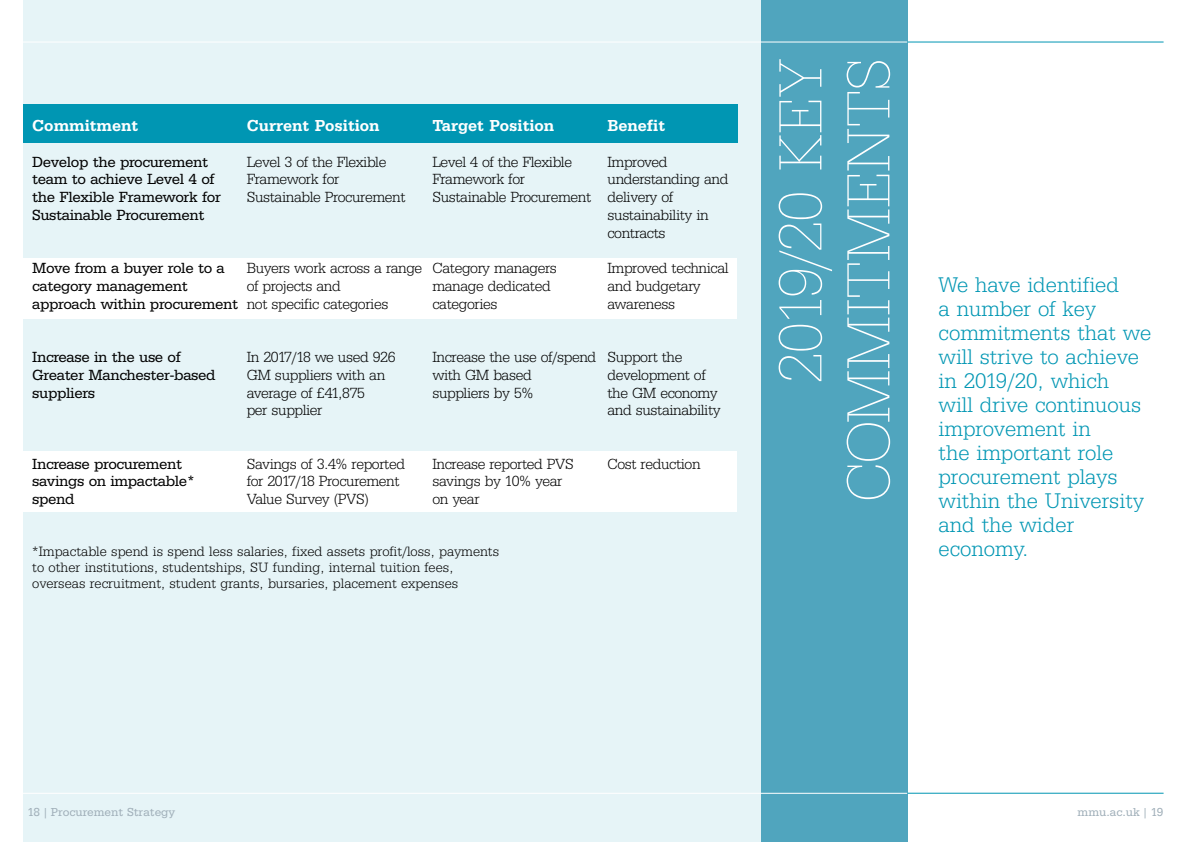
<style>
.page{position:relative;width:1191px;height:842px;background:#fff}
.page>*{position:absolute;margin:0;border:0;box-sizing:border-box;transform-origin:0 0}
.t1{font:200 63px/68px "Serifa BEFOP";letter-spacing:-.005em;color:#fff;text-align:right}
.t2{font:300 22px/24px "Serifa BEFOP";color:#0096b3}
.t3{font:500 16.5px "Serifa BEFOP";color:#fff}
.t4{font:300 15.2px/17.8px "Serifa BEFOP";letter-spacing:-.025em;color:#000}
.t5{font:15.2px "Serifa BEFOP";letter-spacing:-.025em;color:#000}
.t6{font:300 14px/16px "Serifa BEFOP";color:#000}
.t7{font:12px "Serifa BEFOP";color:#a0afb9}
.s1{font-weight:300}
</style>
<div class="page">
<div style="left:23px;top:0;width:884px;height:842px;background:#e6f4f7"></div>
<div style="left:23px;top:258px;width:713px;height:61px;background:#fff"></div>
<div style="left:23px;top:451px;width:713px;height:61px;background:#fff"></div>
<div style="left:23px;top:105px;width:714px;height:38px;background:#0096b3"></div>
<div style="left:761px;top:0;width:146px;height:842px;background:#50a5be"></div>
<hr style="left:23px;top:42px;width:884px;height:1px;background:#fff">
<hr style="left:23px;top:793px;width:884px;height:1px;background:#fff">
<hr style="left:907px;top:42px;width:256px;height:1px;background:#0096b3">
<hr style="left:907px;top:793px;width:256px;height:1px;background:#0096b3">
<p class="t3" style="left:32px;top:116px;width:107px">Commitment</p>
<p class="t3" style="left:247px;top:116px;width:134px">Current Position</p>
<p class="t3" style="left:432px;top:116px;width:123px">Target Position</p>
<p class="t3" style="left:607px;top:116px;width:59px">Benefit</p>
<p class="t5" style="left:32px;top:153px;width:177px">Develop the procurement</p>
<p class="t4" style="left:247px;top:153px;width:141px">Level 3 of the Flexible</p>
<p class="t4" style="left:432px;top:153px;width:141px">Level 4 of the Flexible</p>
<p class="t4" style="left:607px;top:153px;width:62px">Improved</p>
<p class="t5" style="left:32px;top:171px;width:184px">team to achieve Level 4 of</p>
<p class="t4" style="left:247px;top:170px;width:94px">Framework for</p>
<p class="t4" style="left:432px;top:170px;width:94px">Framework for</p>
<p class="t4" style="left:607px;top:170px;width:122px">understanding and</p>
<p class="t5" style="left:32px;top:189px;width:190px">the Flexible Framework for</p>
<p class="t4" style="left:247px;top:188px;width:160px">Sustainable Procurement</p>
<p class="t4" style="left:432px;top:188px;width:242px">Sustainable Procurement delivery of</p>
<p class="t5" style="left:32px;top:206px;width:174px">Sustainable Procurement</p>
<p class="t4" style="left:607px;top:206px;width:103px">sustainability in contracts</p>
<p class="t5" style="left:32px;top:260px;width:194px">Move from a buyer role to a</p>
<p class="t4" style="left:247px;top:259px;width:312px">Buyers work across a range Category managers</p>
<p class="t4" style="left:607px;top:259px;width:123px">Improved technical</p>
<p class="t5" style="left:32px;top:277px;width:157px">category management</p>
<p class="t4" style="left:247px;top:277px;width:95px">of projects and</p>
<p class="t4" style="left:432px;top:277px;width:120px">manage dedicated</p>
<p class="t4" style="left:607px;top:277px;width:95px">and budgetary</p>
<p class="t5" style="left:32px;top:295px;width:358px">approach within procurement <span class="s1">not specific categories</span></p>
<p class="t4" style="left:432px;top:295px;width:67px">categories</p>
<p class="t4" style="left:607px;top:295px;width:69px">awareness</p>
<p class="t5" style="left:32px;top:348px;width:150px">Increase in the use of</p>
<p class="t4" style="left:247px;top:348px;width:150px">In 2017/18 we used 926</p>
<p class="t4" style="left:432px;top:348px;width:252px">Increase the use of/spend Support the</p>
<p class="t5" style="left:32px;top:366px;width:185px">Greater Manchester-based</p>
<p class="t4" style="left:247px;top:366px;width:140px">GM suppliers with an</p>
<p class="t4" style="left:432px;top:366px;width:101px">with GM based</p>
<p class="t4" style="left:607px;top:366px;width:100px">development of</p>
<p class="t5" style="left:32px;top:384px;width:64px">suppliers</p>
<p class="t4" style="left:247px;top:384px;width:120px">average of £41,875</p>
<p class="t4" style="left:432px;top:384px;width:103px">suppliers by 5%</p>
<p class="t4" style="left:607px;top:384px;width:112px">the GM economy</p>
<p class="t4" style="left:247px;top:401px;width:77px">per supplier</p>
<p class="t4" style="left:607px;top:401px;width:115px">and sustainability</p>
<p class="t5" style="left:32px;top:455px;width:151px">Increase procurement</p>
<p class="t4" style="left:247px;top:455px;width:160px">Savings of 3.4% reported</p>
<p class="t4" style="left:432px;top:455px;width:143px">Increase reported PVS</p>
<p class="t4" style="left:607px;top:455px;width:95px">Cost reduction</p>
<p class="t5" style="left:32px;top:473px;width:164px">savings on impactable*</p>
<p class="t4" style="left:247px;top:472px;width:154px">for 2017/18 Procurement</p>
<p class="t4" style="left:432px;top:472px;width:132px">savings by 10% year</p>
<p class="t5" style="left:32px;top:490px;width:44px">spend</p>
<p class="t4" style="left:247px;top:490px;width:124px">Value Survey (PVS)</p>
<p class="t4" style="left:432px;top:490px;width:49px">on year</p>
<p class="t6" style="left:32px;top:543px;width:468px">*Impactable spend is spend less salaries, fixed assets profit/loss, payments to other institutions, studentships, SU funding, internal tuition fees, overseas recruitment, student grants, bursaries, placement expenses</p>
<h1 class="t1" style="left:766px;top:502px;width:445px;rotate:-90deg">2019/20 KEY<br>COMMITMENTS</h1>
<h2 class="t2" style="left:938px;top:272px;width:214px">We have identified<br>a number of key commitments that we will strive to achieve in 2019/20, which<br>will drive continuous improvement in<br>the important role procurement plays within the University and the wider economy.</h2>
<p class="t7" style="left:27px;top:805px;width:149px">18 | Procurement Strategy</p>
<p class="t7" style="left:1077px;top:805px;width:87px">mmu.ac.uk | 19</p>
</div>
